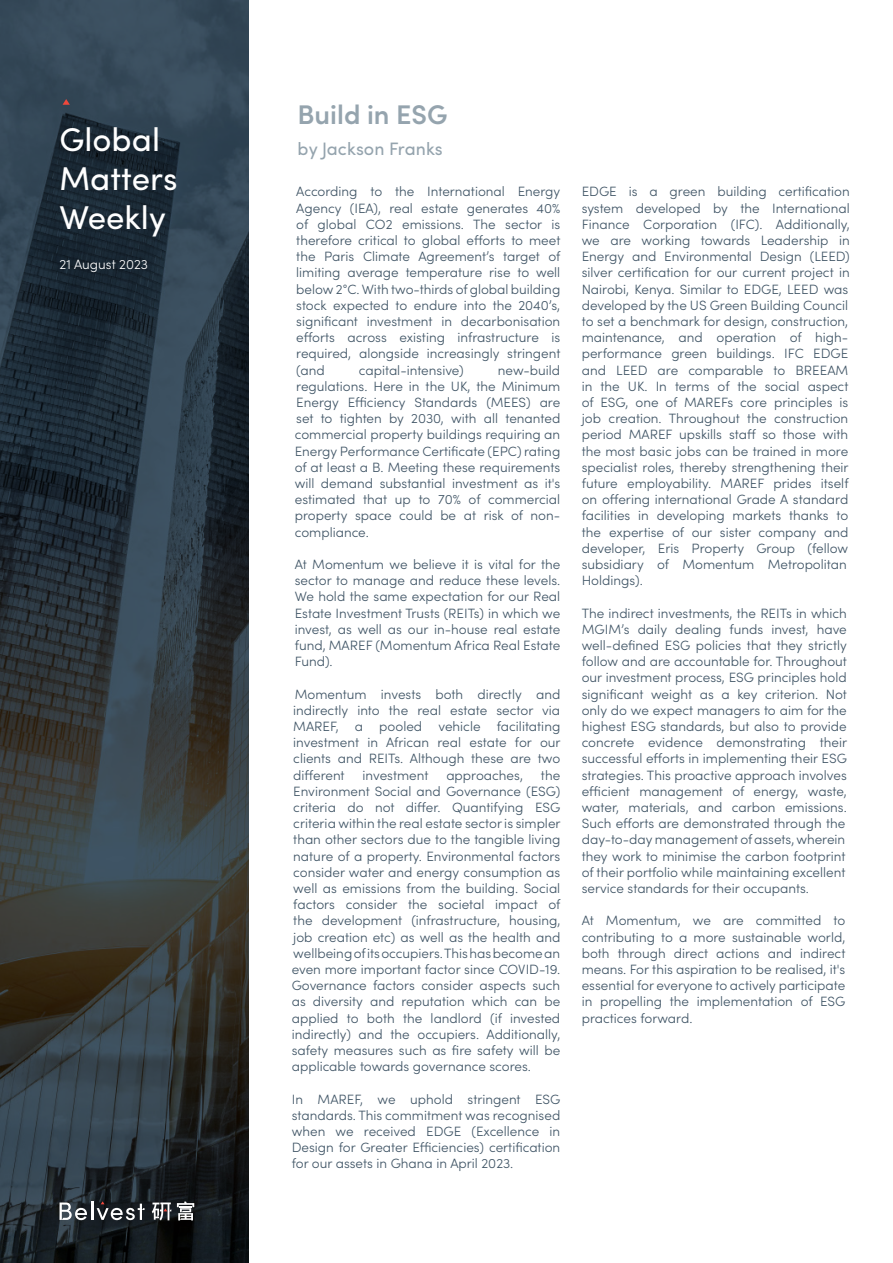
<style>
.page{position:relative;width:893px;height:1263px;background:#fff}
.page>*{position:absolute;margin:0;border:0;box-sizing:border-box;transform-origin:0 0}
.t1{font:33px/39px "Sofia Pro";color:#fff}
.t2{font:600 27px "Sofia Pro";color:#95a4ae}
.t3{font:18px "Sofia Pro";color:#95a4ae}
.t4{font:300 13.5px/16.2px "Sofia Pro";color:#3f5465;text-align:justify}
.t5{font:300 13.5px "Sofia Pro";color:#fff}
</style>
<div class="page">
<svg style="left:0;top:0;width:249px;height:1263px;background:#2c373f"></svg>
<svg style="left:63px;top:99px;width:7px;height:6px"></svg>
<svg style="left:177px;top:1201px;width:17px;height:19px"></svg>
<svg style="left:152px;top:1202px;width:19px;height:18px"></svg>
<svg style="left:60px;top:1201px;width:85px;height:19px"></svg>
<p class="t1" style="left:60px;top:118px;width:119px">Global<br>Matters<br>Weekly</p>
<p class="t5" style="left:60px;top:255px;width:90px">21 August 2023</p>
<p class="t2" style="left:298px;top:94px;width:152px">Build in ESG</p>
<p class="t3" style="left:298px;top:136px;width:147px">by Jackson Franks</p>
<p class="t4" style="left:296px;top:183px;width:266px">According to the International Energy Agency (IEA), real estate generates 40% of global CO2 emissions. The sector is therefore critical to global efforts to meet the Paris Climate Agreement’s target of limiting average temperature rise to well below 2°C. With two-thirds of global building stock expected to endure into the 2040’s, significant investment in decarbonisation efforts across existing infrastructure is required, alongside increasingly stringent (and</p>
<p class="t4" style="left:295px;top:361px;width:267px;text-indent:203px">new-build regulations. Here in the UK, the Minimum Energy Efficiency Standards (MEES) are set to tighten by 2030, with all tenanted commercial property buildings requiring an Energy Performance Certificate (EPC) rating of at least a B. Meeting these requirements will demand substantial investment as it's estimated that up to 70% of commercial property space could be at risk of non&shy;compliance.</p>
<p class="t4" style="left:295px;top:555px;width:267px">At Momentum we believe it is vital for the sector to manage and reduce these levels.<br>We hold the same expectation for our Real Estate Investment Trusts (REITs) in which we invest, as well as our in-house real estate fund, MAREF (Momentum Africa Real Estate Fund).</p>
<p class="t4" style="left:293px;top:685px;width:269px">Momentum invests both directly and indirectly into the real estate sector via MAREF, a pooled vehicle facilitating investment in African real estate for our clients and REITs. Although these are two different</p>
<p class="t4" style="left:359px;top:361px;width:106px">capital-intensive)</p>
<p class="t4" style="left:292px;top:766px;width:270px;text-indent:249px">the Environment Social and Governance (ESG) criteria do not differ. Quantifying ESG criteria within the real estate sector is simpler than other sectors due to the tangible living nature of a property. Environmental factors consider water and energy consumption as well as emissions from the building. Social factors consider the societal impact of the development (infrastructure, housing, job creation etc) as well as the health and wellbeing of its occupiers. This has become an even more important factor since COVID-19.<br>Governance factors consider aspects such as diversity and reputation which can be applied to both the landlord (if invested indirectly) and the occupiers. Additionally, safety measures such as fire safety will be applicable towards governance scores.</p>
<p class="t4" style="left:292px;top:1090px;width:270px">In MAREF, we uphold stringent ESG standards. This commitment was recognised when we received EDGE (Excellence in Design for Greater Efficiencies) certification for our assets in Ghana in April 2023.</p>
<p class="t4" style="left:363px;top:766px;width:67px">investment</p>
<p class="t4" style="left:446px;top:766px;width:78px">approaches,</p>
<p class="t4" style="left:582px;top:183px;width:270px;text-align:left">EDGE is a green building certification system developed by the International Finance Corporation (IFC). Additionally, we are working towards Leadership in Energy and Environmental Design (LEED) silver certification for our current project in Nairobi, Kenya. Similar to EDGE, LEED was developed by the US Green Building Council to set a benchmark for design, construction, maintenance, and operation of high&shy;performance green buildings. IFC EDGE and LEED are comparable to BREEAM in the UK. In terms of the social aspect of ESG, one of MAREFs core principles is job creation. Throughout the construction period MAREF upskills staff so those with the most basic jobs can be trained in more specialist roles, thereby strengthening their future employability. MAREF prides itself on offering international Grade A standard facilities in developing markets thanks to the expertise of our sister company and developer, Eris Property Group (fellow subsidiary of Momentum Metropolitan Holdings).</p>
<p class="t4" style="left:582px;top:604px;width:267px;text-align:left">The indirect investments, the REITs in which MGIM’s daily dealing funds invest, have well-defined ESG policies that they strictly follow and are accountable for. Throughout our investment process, ESG principles hold significant weight as a key criterion. Not only do we expect managers to aim for the highest ESG standards, but also to provide concrete evidence demonstrating their successful efforts in implementing their ESG strategies. This proactive approach involves efficient management of energy, waste, water, materials, and carbon emissions.<br>Such efforts are demonstrated through the day-to-day management of assets, wherein they work to minimise the carbon footprint of their portfolio while maintaining excellent service standards for their occupants.</p>
<p class="t4" style="left:582px;top:912px;width:265px">At Momentum, we are committed to contributing to a more sustainable world, both through direct actions and indirect means. For this aspiration to be realised, it's essential for everyone to actively participate in propelling the implementation of ESG practices forward.</p>
</div>
